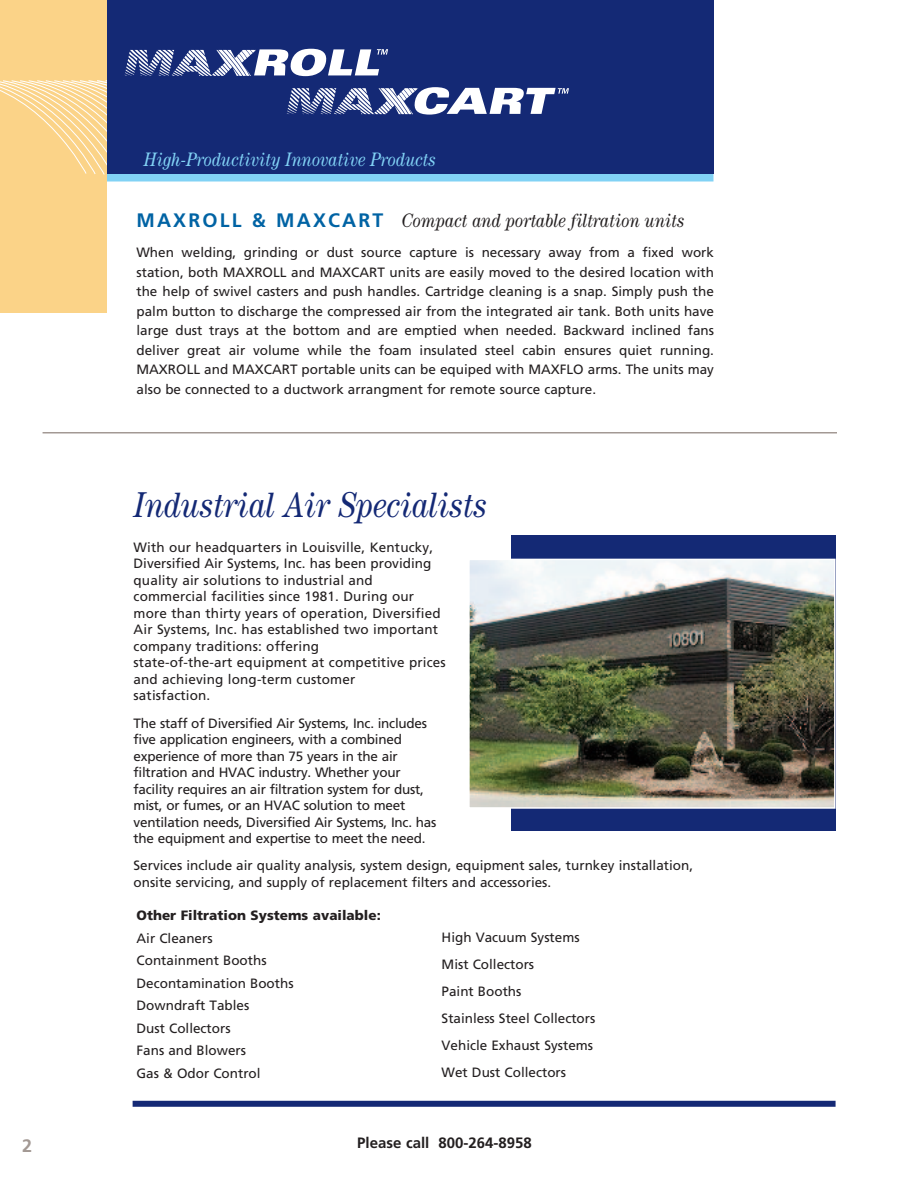
<style>
.page{position:relative;width:918px;height:1188px;background:#fff}
.page>*{position:absolute;margin:0;border:0;box-sizing:border-box;transform-origin:0 0}
.t1{font:italic 36px "Century";color:#142975;scale:.85 1}
.t2{font:italic 19.5px "Century";color:#231f20;scale:.85 1}
.t3{font:italic 19.5px "Century";color:#81d2f5;scale:.85 1}
.t4{font:700 18px "Frutiger";color:#a39994}
.t5{font:700 15px "Frutiger";color:#231f20}
.t6{font:13.5px/16.5px "Frutiger";color:#231f20}
.t7{font:900 13.5px "Frutiger";color:#231f20}
.s1{font-family:"Frutiger";font-weight:700;font-style:normal;color:#0063a4}
</style>
<div class="page">
<div style="left:103px;top:172px;width:611px;height:10px;background:#81d2f5"></div>
<div style="left:0;top:0;width:713px;height:174px;background:#142975"></div>
<div style="left:0;top:0;width:107px;height:312px;background:#fbd388"></div>
<svg style="left:0;top:80px;width:107px;height:95px"></svg>
<svg style="left:125px;top:49px;width:263px;height:28px"></svg>
<hr style="left:43px;top:432px;width:794px;height:2px;background:#a39994">
<svg style="left:287px;top:87px;width:282px;height:28px"></svg>
<div style="left:133px;top:1101px;width:703px;height:6px;background:#142975"></div>
<div style="left:512px;top:536px;width:324px;height:295px;background:#142975"></div>
<img style="left:471px;top:562px;width:362px;height:244px">
<div style="left:468px;top:559px;width:368px;height:250px;border:2px solid #fff"></div>
<h3 class="t4" style="left:22px;top:1138px;width:12px">2</h3>
<h2 class="t3" style="left:144px;top:152px;width:345px">High-Productivity Innovative Products</h2>
<h2 class="t2" style="left:136px;top:214px;width:646px"><span class="s1">MAXROLL &amp; MAXCART</span> Compact and portable filtration units</h2>
<p class="t6" style="left:136px;top:244px;width:579px;line-height:19.5px;text-align:justify">When welding, grinding or dust source capture is necessary away from a fixed work station, both MAXROLL and MAXCART units are easily moved to the desired location with the help of swivel casters and push handles. Cartridge cleaning is a snap. Simply push the palm button to discharge the compressed air from the integrated air tank. Both units have large dust trays at the bottom and are emptied when needed. Backward inclined fans deliver great air volume while the foam insulated steel cabin ensures quiet running.<br>MAXROLL and MAXCART portable units can be equiped with MAXFLO arms. The units may also be connected to a ductwork arrangment for remote source capture.</p>
<h1 class="t1" style="left:134px;top:493px;width:417px">Industrial Air Specialists</h1>
<p class="t6" style="left:134px;top:540px;width:314px">With our headquarters in Louisville, Kentucky, Diversified Air Systems, Inc. has been provi ding quality air solutions to industrial and commercial facilities since 1981. During our more than thirty years of operation, Diversified Air Systems, Inc. has established two important company traditions: offering<br>state-of-the-art equipment at competitive prices and achieving long-term customer<br>satisfaction.</p>
<p class="t6" style="left:134px;top:716px;width:304px">The staff of Diversified Air Systems, Inc. includes five application engineers, with a combined experience of more than 75 years in the air filtration and HVAC industry. Whether your<br>faci lity requires an air filtration system for dust, mist, or fumes, or an HVAC solution to meet ventilation needs, Diversified Air Systems, Inc. has the equipment and expertise to meet the need.</p>
<p class="t6" style="left:134px;top:859px;width:561px">Services include air quality analysis, system design, equipment sales, turnkey installation, onsite servicing, and supply of replacement filters and accessories.</p>
<p class="t7" style="left:137px;top:910px;width:246px">Other Filtration Systems available:</p>
<p class="t6" style="left:137px;top:928px;width:159px;line-height:22.5px">Air Cleaners<br>Containment Booths<br>Decontamination Booths<br>Downdraft Tables<br>Dust Collectors<br>Fans and Blowers<br>Gas &amp; Odor Control</p>
<p class="t6" style="left:442px;top:925px;width:155px;line-height:27px">High Vacuum Systems<br>Mist Collectors<br>Paint Booths<br>Stainless Steel Collectors<br>Vehicle Exhaust Systems<br>Wet Dust Collectors</p>
<p class="t5" style="left:357px;top:1137px;width:176px">Please call 800-264-8958</p>
</div>
